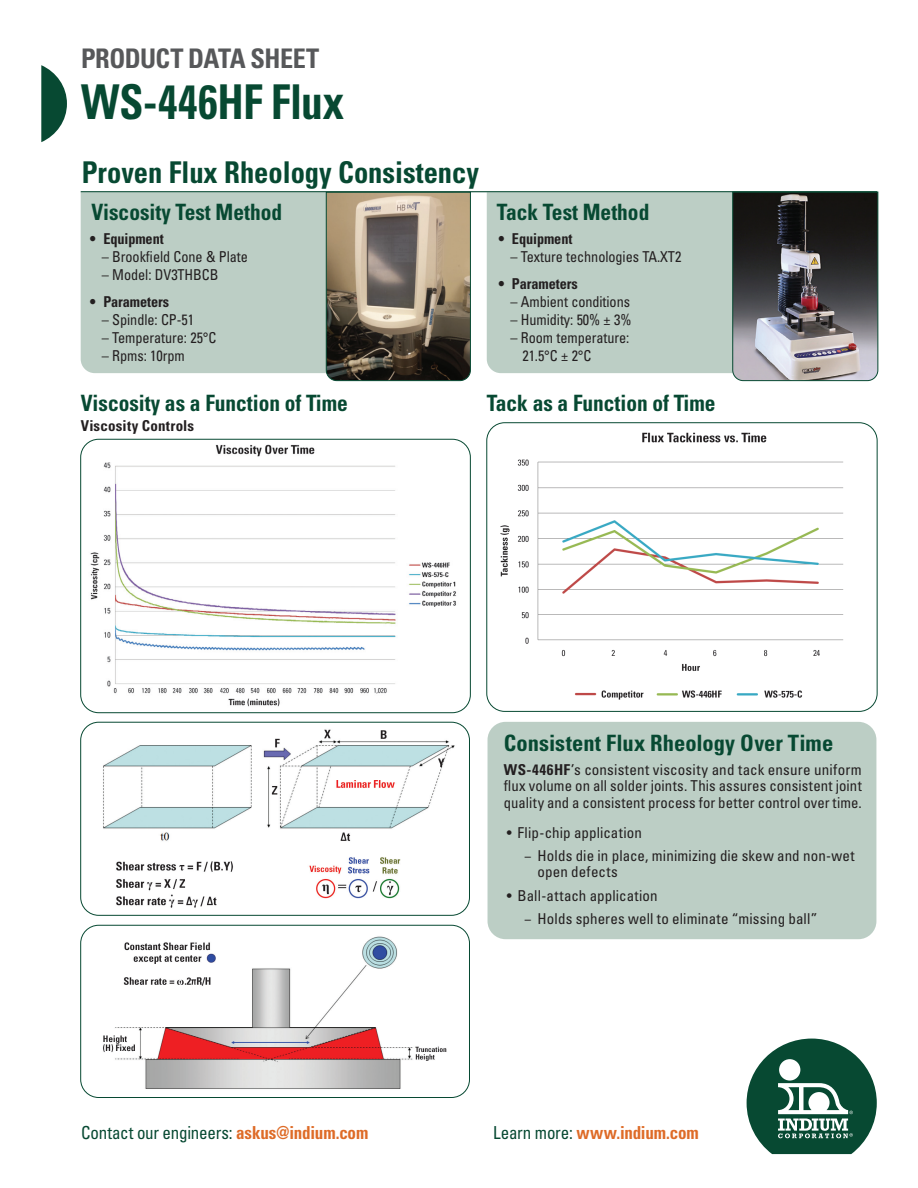
<style>
.page{position:relative;width:918px;height:1188px;background:#fff}
.page>*{position:absolute;margin:0;border:0;box-sizing:border-box;transform-origin:0 0}
.t1{font:700 condensed 48px "Univers LT Std";letter-spacing:-.005em;color:#074932;scale:.9 1}
.t2{font:700 condensed 30px "Univers LT Std";color:#074932;scale:.95 1}
.t3{font:700 condensed 27px "Univers LT Std";letter-spacing:-.02em;color:#57585a}
.t4{font:700 condensed 22.5px "Univers LT Std";color:#074932;scale:.95 1}
.t5{font:700 condensed 22.5px "Univers LT Std";color:#074932}
.t6{font:condensed 17.85px "Univers LT Std";letter-spacing:-.015em;color:#074932;scale:.95 1}
.t7{font:700 condensed 17.85px "Univers LT Std";letter-spacing:-.01em;color:#de6b27;scale:.95 1}
.t8{font:condensed 15px/16.5px "Univers LT Std";color:#231f20}
.t9{font:condensed 15px/18px "Univers LT Std";color:#231f20;scale:.95 1}
.t10{font:700 condensed 15px "Univers LT Std";letter-spacing:-.005em;color:#231f20;scale:.95 1}
.t11{font:700 condensed 15px "Univers LT Std";letter-spacing:.015em;color:#231f20}
.s1{font-weight:700}
.s2{font-weight:700;color:#de6b27}
.s3{font-weight:400;color:#074932}
</style>
<div class="page">
<svg style="left:41px;top:65px;width:26px;height:77px"></svg>
<svg style="left:747px;top:1039px;width:130px;height:115px"></svg>
<div style="left:779px;top:1059px;width:21px;height:22px;background:#fff;border-radius:50%"></div>
<div style="left:488px;top:722px;width:388px;height:217px;background:#bccec5;border-radius:18px"></div>
<div style="left:487px;top:192px;width:245px;height:181px;background:#bccec5"></div>
<div style="left:81px;top:192px;width:245px;height:181px;background:#bccec5"></div>
<img style="left:732px;top:191px;width:146px;height:190px">
<svg style="left:326px;top:192px;width:145px;height:189px;background:#817563"></svg>
<img style="left:81px;top:439px;width:389px;height:274px">
<div style="left:80px;top:439px;width:391px;height:274px;border:1px solid #074932;border-radius:18px"></div>
<img style="left:488px;top:424px;width:377px;height:286px">
<div style="left:486px;top:422px;width:392px;height:290px;border:1px solid #074932;border-radius:18px"></div>
<img style="left:81px;top:925px;width:388px;height:173px">
<div style="left:80px;top:925px;width:390px;height:173px;border:1px solid #074932;border-radius:18px"></div>
<img style="left:81px;top:722px;width:388px;height:192px">
<div style="left:80px;top:722px;width:390px;height:194px;border:1px solid #074932;border-radius:18px"></div>
<hr style="left:81px;top:191px;width:796px;height:1px;background:#074932">
<h3 class="t3" style="left:81px;top:42px;width:240px">PRODUCT DATA SHEET</h3>
<h1 class="t1" style="left:81px;top:73px;width:294px">WS-446HF Flux</h1>
<h2 class="t2" style="left:82px;top:154px;width:420px">Proven Flux Rheology Consistency</h2>
<h3 class="t4" style="left:91px;top:198px;width:202px">Viscosity Test Method</h3>
<h3 class="t4" style="left:497px;top:198px;width:162px">Tack Test Method</h3>
<p class="t10" style="left:498px;top:229px;width:79px">• Equipment</p>
<p class="t9" style="left:510px;top:247px;width:181px">– Texture technologies TA.XT2</p>
<p class="t10" style="left:498px;top:274px;width:85px">• Parameters</p>
<p class="t9" style="left:510px;top:292px;width:127px">– Ambient conditions</p>
<p class="t9" style="left:510px;top:310px;width:129px">– Humidity: 50% ± 3%</p>
<p class="t9" style="left:522px;top:328px;width:114px;text-indent:-12px">– Room temperature:<br>21.5°C ± 2°C</p>
<p class="t10" style="left:90px;top:229px;width:79px">• Equipment</p>
<p class="t9" style="left:102px;top:247px;width:155px">– Brookfield Cone &amp; Plate</p>
<p class="t9" style="left:102px;top:265px;width:124px">– Model: DV3THBCB</p>
<p class="t10" style="left:90px;top:292px;width:85px">• Parameters</p>
<p class="t9" style="left:102px;top:310px;width:99px">– Spindle: CP-51</p>
<p class="t9" style="left:102px;top:328px;width:122px">– Temperature: 25°C</p>
<p class="t9" style="left:102px;top:346px;width:89px">– Rpms: 10rpm</p>
<h3 class="t4" style="left:81px;top:389px;width:283px">Viscosity as a Function of Time</h3>
<p class="t11" style="left:81px;top:417px;width:115px">Viscosity Controls</p>
<h3 class="t4" style="left:487px;top:389px;width:242px">Tack as a Function of Time</h3>
<h3 class="t5" style="left:504px;top:730px;width:331px">Consistent Flux Rheology Over Time</h3>
<p class="t8" style="left:504px;top:761px;width:359px;text-align:justify"><span class="s1">WS-446HF</span>’s consistent viscosity and tack ensure uniform flux volume on all solder joints. This assures consistent joint quality and a consistent process for better control over time.</p>
<p class="t8" style="left:524px;top:820px;width:332px;line-height:23.2px;text-indent:-17px">• Flip-chip application<br>− Holds die in place, minimizing die skew and non-wet</p>
<p class="t8" style="left:538px;top:864px;width:82px">open defects</p>
<p class="t8" style="left:524px;top:883px;width:295px;line-height:23.2px;text-indent:-17px">• Ball-attach application<br>− Holds spheres well to eliminate “missing ball”</p>
<p class="t6" style="left:81px;top:1121px;width:304px">Contact our engineers: <span class="s2">askus@indium.com</span></p>
<p class="t7" style="left:493px;top:1121px;width:218px"><span class="s3">Learn more:</span> www.indium.com</p>
</div>
